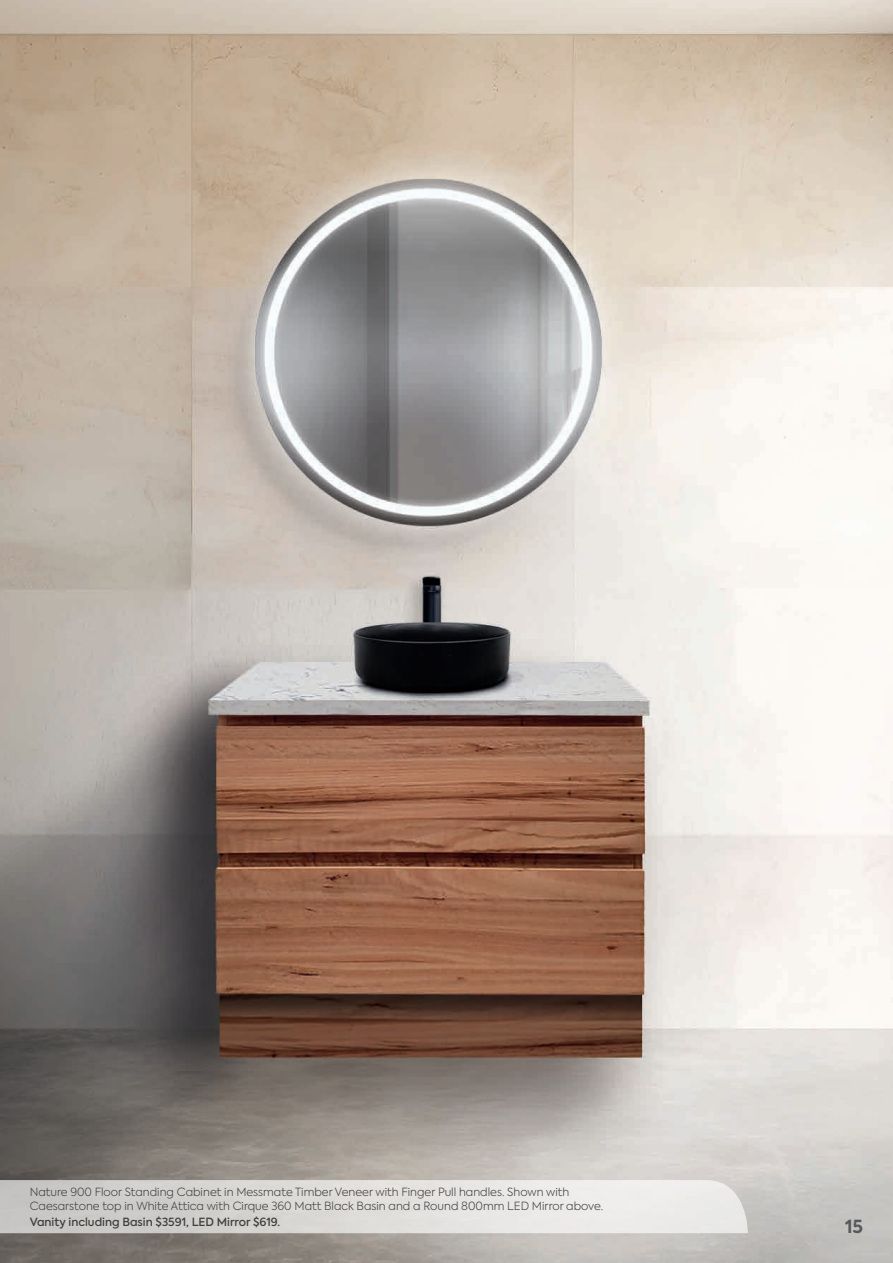
<style>
.page{position:relative;width:893px;height:1263px;background:#fff}
.page>*{position:absolute;margin:0;border:0;box-sizing:border-box;transform-origin:0 0}
.t1{font:700 18px "Axiforma";color:#4b4c4d}
.t2{font:300 11.25px/13.5px "Axiforma";color:#3e3e3f}
.t3{font:500 11.25px "Axiforma";color:#3e3e3f}
</style>
<div class="page">
<img style="left:0;top:0;width:893px;height:1263px">
<svg style="left:0;top:1180px;width:748px;height:53px"></svg>
<p class="t2" style="left:30px;top:1185px;width:575px">Nature 900 Floor Standing Cabinet in Messmate Timber Veneer with Finger Pull handles. Shown with<br>Caesarstone top in White Attica with Cirque 360 Matt Black Basin and a Round 800mm LED Mirror above.</p>
<p class="t3" style="left:30px;top:1214px;width:252px">Vanity including Basin $3591, LED Mirror $619.</p>
<h1 class="t1" style="left:845px;top:1214px;width:20px">15</h1>
</div>
